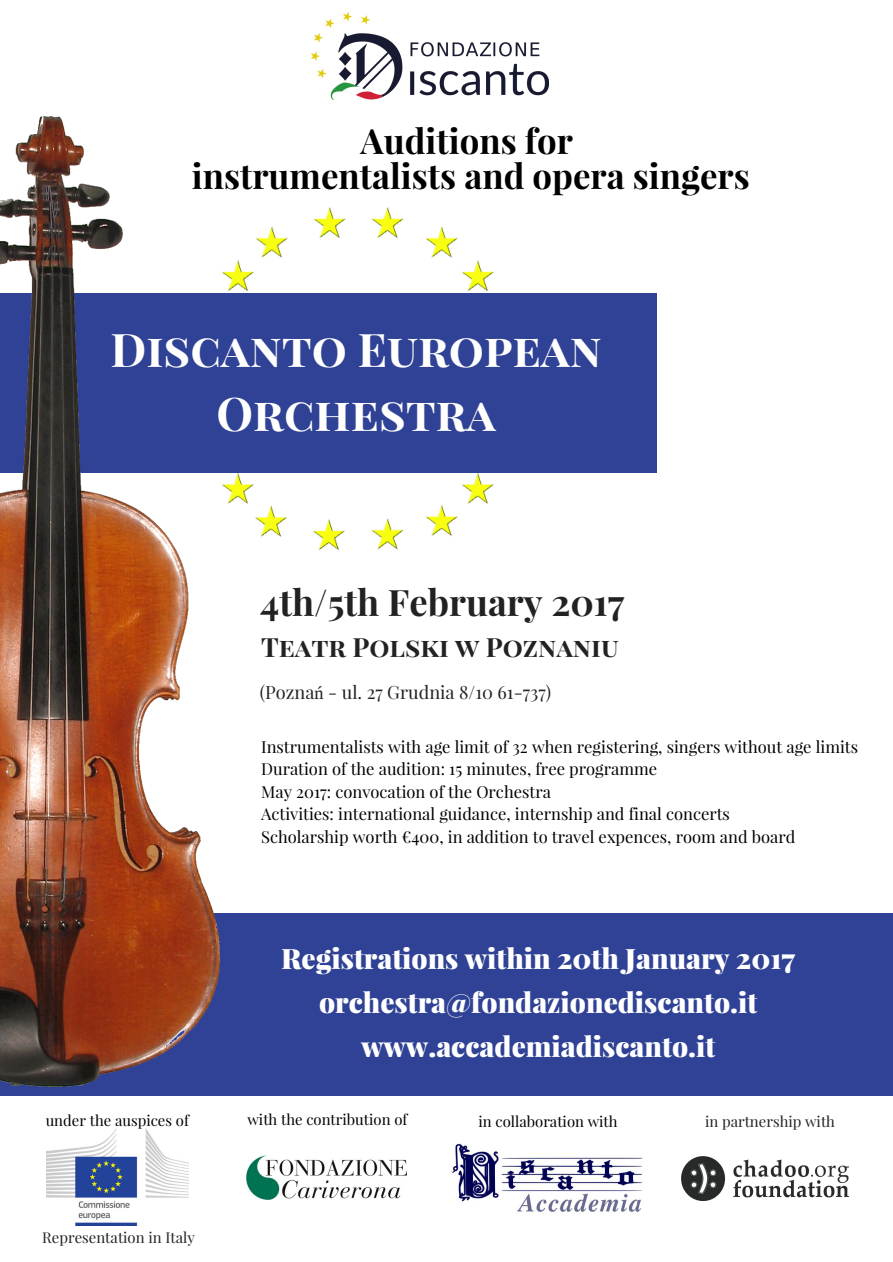
<style>
.page{position:relative;width:893px;height:1262px;background:#fff}
.page>*{position:absolute;margin:0;border:0;box-sizing:border-box;transform-origin:0 0}
.t1{font:700 46.35px/64.1px "Playfair Display SC";color:#fff;text-align:center}
.t2{font:700 36.38px "Playfair Display";color:#222}
.t3{font:700 34.72px/35.4px "Playfair Display";color:#000;text-align:center}
.t4{font:900 28.12px/43.9px "Playfair Display";color:#fff;text-align:center}
.t5{font:700 26.47px "Playfair Display SC";color:#222}
.t6{font:18.23px "Playfair Display";color:#222}
.t7{font:16.58px/22.5px "Playfair Display";color:#000}
.t8{font:14.85px "Playfair Display";color:#000}
.t9{font:14.85px "Playfair Display";color:#222}
.s1{font-family:"Liberation Serif"}
</style>
<div class="page">
<img style="left:221px;top:207px;width:273px;height:344px">
<div style="left:0;top:293px;width:657px;height:180px;background:#304295"></div>
<div style="left:0;top:913px;width:892px;height:182px;background:#304295"></div>
<img style="left:46px;top:1128px;width:142px;height:98px">
<img style="left:246px;top:1155px;width:161px;height:45px">
<img style="left:0;top:116px;width:219px;height:970px">
<img style="left:451px;top:1144px;width:191px;height:68px">
<img style="left:311px;top:12px;width:237px;height:88px">
<img style="left:681px;top:1156px;width:167px;height:44px">
<h3 class="t3" style="left:192px;top:122px;width:559px">Auditions for<br>instrumentalists and opera singers</h3>
<h1 class="t1" style="left:110px;top:316px;width:493px">Discanto European<br>Orchestra</h1>
<h2 class="t2" style="left:260px;top:577px;width:366px">4th/5th February 2017</h2>
<h3 class="t5" style="left:261px;top:628px;width:359px">Teatr Polski w Poznaniu</h3>
<p class="t6" style="left:260px;top:680px;width:292px">(Pozna<span class="s1">ń</span> - ul. 27 Grudnia 8/10 61-737)</p>
<p class="t7" style="left:261px;top:735px;width:598px">Instrumentalists with age limit of 32 when registering, singers without age limits Duration of the audition: 15 minutes, free programme<br>May 2017: convocation of the Orchestra<br>Activities: international guidance, internship and final concerts<br>Scholarship worth €400, in addition to travel expences, room and board</p>
<h3 class="t4" style="left:281px;top:936px;width:515px">Registrations within 20th January 2017 orchestra@fondazionediscanto.it www.accademiadiscanto.it</h3>
<p class="t8" style="left:46px;top:1109px;width:145px">under the auspices of</p>
<p class="t8" style="left:247px;top:1109px;width:161px">with the contribution of</p>
<p class="t8" style="left:478px;top:1111px;width:141px">in collaboration with</p>
<p class="t9" style="left:42px;top:1227px;width:154px">Representation in Italy</p>
<p class="t9" style="left:705px;top:1111px;width:131px">in partnership with</p>
</div>
